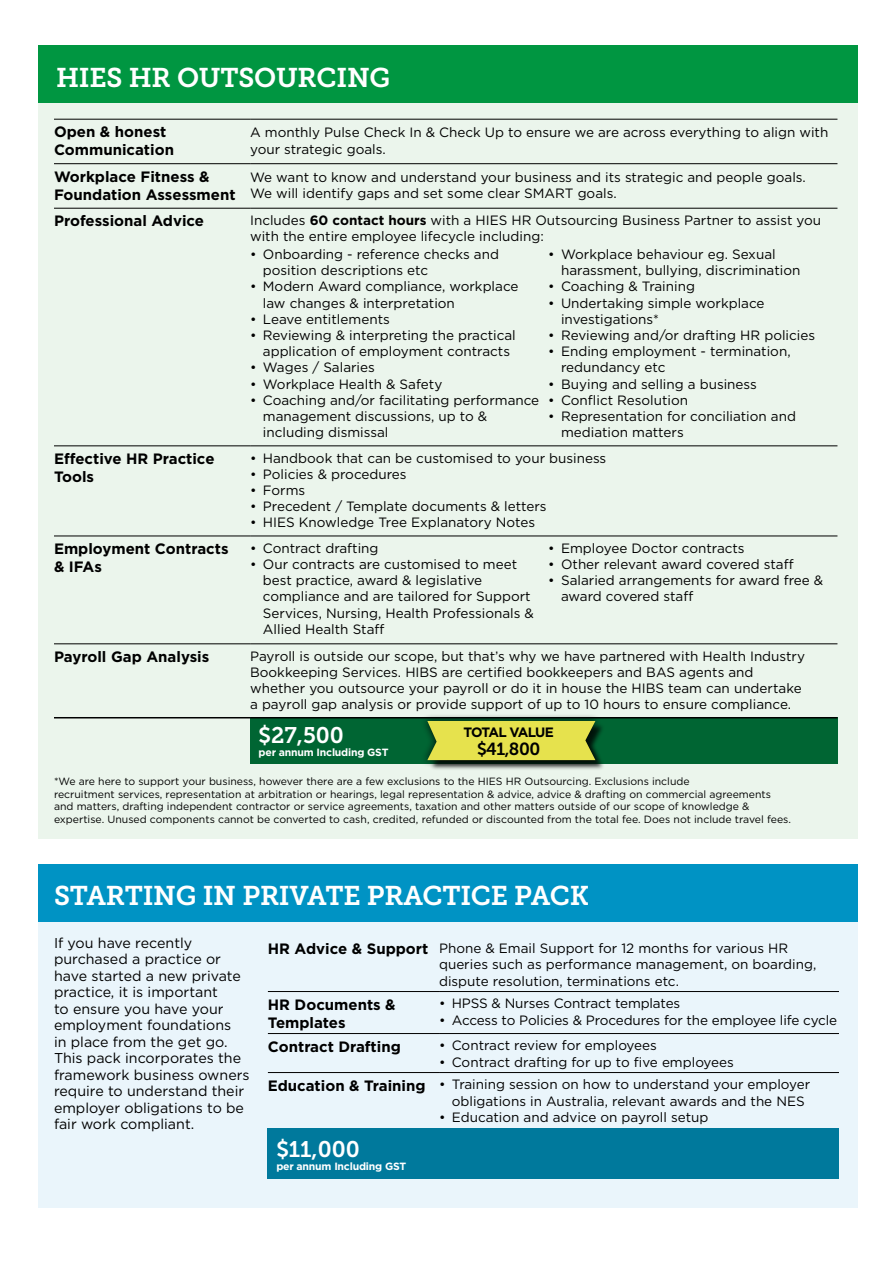
<style>
.page{position:relative;width:893px;height:1263px;background:#fff}
.page>*{position:absolute;margin:0;border:0;box-sizing:border-box;transform-origin:0 0}
.t1{font:27px "Museo Slab 700";letter-spacing:-.01em;color:#fff}
.t2{font:22.5px "Museo Slab 700";color:#fff}
.t3{font:17.4px "Museo Slab 700";color:#000}
.t4{font:700 15px/18px "Gotham";color:#000}
.t5{font:14.25px/16.5px "Gotham";color:#000}
.t6{font:13.5px/16.2px "Gotham";color:#000}
.t7{font:700 13.5px "Gotham";letter-spacing:-.075em;color:#000}
.t8{font:10.5px/12.6px "Gotham";color:#000}
.t9{font:700 10.5px "Gotham";letter-spacing:-.02em;color:#fff}
.s1{font-weight:700}
.s2{font-weight:700;font-size:15px}
</style>
<div class="page">
<div style="left:38px;top:103px;width:819px;height:736px;background:#ebf5ec"></div>
<div style="left:38px;top:45px;width:819px;height:58px;background:#009641"></div>
<div style="left:38px;top:922px;width:819px;height:285px;background:#eaf5fb"></div>
<div style="left:38px;top:865px;width:819px;height:57px;background:#0093c4"></div>
<div style="left:250px;top:718px;width:587px;height:46px;background:#006533"></div>
<hr style="left:54px;top:119px;width:196px;height:1px;background:#000">
<hr style="left:250px;top:119px;width:587px;height:1px;background:#000">
<hr style="left:54px;top:163px;width:196px;height:1px;background:#000">
<hr style="left:250px;top:163px;width:587px;height:1px;background:#000">
<hr style="left:54px;top:208px;width:196px;height:1px;background:#000">
<hr style="left:250px;top:208px;width:587px;height:1px;background:#000">
<hr style="left:54px;top:445px;width:196px;height:1px;background:#000">
<hr style="left:250px;top:445px;width:587px;height:1px;background:#000">
<hr style="left:54px;top:536px;width:196px;height:1px;background:#000">
<hr style="left:250px;top:536px;width:587px;height:1px;background:#000">
<hr style="left:54px;top:643px;width:196px;height:1px;background:#000">
<hr style="left:250px;top:643px;width:587px;height:1px;background:#000">
<hr style="left:250px;top:717px;width:587px;height:1px;background:#000">
<hr style="left:54px;top:717px;width:196px;height:1px;background:#000">
<div style="left:268px;top:1128px;width:571px;height:50px;background:#00799c"></div>
<hr style="left:268px;top:991px;width:171px;height:1px;background:#000">
<hr style="left:439px;top:991px;width:400px;height:1px;background:#000">
<hr style="left:268px;top:1033px;width:171px;height:1px;background:#000">
<hr style="left:439px;top:1033px;width:400px;height:1px;background:#000">
<hr style="left:268px;top:1072px;width:171px;height:1px;background:#000">
<hr style="left:439px;top:1072px;width:400px;height:1px;background:#000">
<div style="left:429px;top:722px;width:177px;height:48px;background:#000;opacity:.75"></div>
<div style="left:421px;top:713px;width:181px;height:55px;background:#000;opacity:.75"></div>
<div style="left:427px;top:721px;width:168px;height:39px;background:#e6e24d"></div>
<h1 class="t1" style="left:56px;top:62px;width:336px">HIES HR OUTSOURCING</h1>
<p class="t4" style="left:54px;top:123px;width:122px">Open &amp; honest<br>Communication</p>
<p class="t6" style="left:250px;top:124px;width:580px">A monthly Pulse Check In &amp; Check Up to ensure we are across everything to align with your strategic goals.</p>
<p class="t4" style="left:54px;top:167px;width:183px">Workplace Fitness &amp;<br>Foundation Assessment</p>
<p class="t6" style="left:250px;top:169px;width:557px">We want to know and understand your business and its strategic and people goals.<br>We will identify gaps and set some clear SMART goals.</p>
<p class="t4" style="left:54px;top:212px;width:152px">Professional Advice</p>
<p class="t6" style="left:250px;top:212px;width:572px">Includes <span class="s1">60 contact hours</span> with a HIES HR Outsourcing Business Partner to assist you with the entire employee lifecycle including:</p>
<p class="t6" style="left:263px;top:246px;width:238px;text-indent:-13px">• Onboarding - reference checks and position descriptions etc</p>
<p class="t6" style="left:263px;top:278px;width:257px;text-indent:-13px">• Modern Award compliance, workplace law changes &amp; interpretation</p>
<p class="t6" style="left:250px;top:311px;width:141px">• Leave entitlements</p>
<p class="t6" style="left:250px;top:327px;width:267px;text-align:center">• Reviewing &amp; interpreting the practical application of employment contracts</p>
<p class="t6" style="left:250px;top:359px;width:126px">• Wages / Salaries</p>
<p class="t6" style="left:250px;top:375px;width:194px">• Workplace Health &amp; Safety</p>
<p class="t6" style="left:263px;top:392px;width:278px;text-indent:-13px">• Coaching and/or facilitating performance management discussions, up to &amp; including dismissal</p>
<p class="t6" style="left:561px;top:246px;width:241px;text-indent:-13px">• Workplace behaviour eg. Sexual harassment, bullying, discrimination</p>
<p class="t6" style="left:548px;top:278px;width:148px">• Coaching &amp; Training</p>
<p class="t6" style="left:561px;top:294px;width:205px;text-indent:-13px">• Undertaking simple workplace investigations*</p>
<p class="t6" style="left:548px;top:327px;width:268px">• Reviewing and/or drafting HR policies</p>
<p class="t6" style="left:561px;top:343px;width:231px;text-indent:-13px">• Ending employment - termination, redundancy etc</p>
<p class="t6" style="left:548px;top:375px;width:210px">• Buying and selling a business</p>
<p class="t6" style="left:548px;top:392px;width:141px">• Conflict Resolution</p>
<p class="t6" style="left:561px;top:408px;width:236px;text-indent:-13px">• Representation for conciliation and mediation matters</p>
<p class="t4" style="left:54px;top:449px;width:162px">Effective HR Practice<br>Tools</p>
<p class="t6" style="left:250px;top:449px;width:358px">• Handbook that can be customised to your business</p>
<p class="t6" style="left:250px;top:466px;width:158px">• Policies &amp; procedures</p>
<p class="t6" style="left:250px;top:482px;width:57px">• Forms</p>
<p class="t6" style="left:250px;top:498px;width:298px">• Precedent / Template documents &amp; letters</p>
<p class="t6" style="left:250px;top:514px;width:286px">• HIES Knowledge Tree Explanatory Notes</p>
<p class="t4" style="left:54px;top:540px;width:176px">Employment Contracts &amp; IFAs</p>
<p class="t6" style="left:250px;top:540px;width:130px">• Contract drafting</p>
<p class="t6" style="left:263px;top:556px;width:273px;text-indent:-13px">• Our contracts are customised to meet best practice, award &amp; legislative compliance and are tailored for Support Services, Nursing, Health Professionals &amp; Allied Health Staff</p>
<p class="t6" style="left:548px;top:540px;width:198px">• Employee Doctor contracts</p>
<p class="t6" style="left:548px;top:556px;width:247px">• Other relevant award covered staff</p>
<p class="t6" style="left:561px;top:572px;width:264px;text-indent:-13px">• Salaried arrangements for award free &amp; award covered staff</p>
<p class="t4" style="left:54px;top:647px;width:157px">Payroll Gap Analysis</p>
<p class="t6" style="left:250px;top:647px;width:556px">Payroll is outside our scope, but that’s why we have partnered with Health Industry Bookkeeping Services. HIBS are certified bookkeepers and BAS agents and whether you outsource your payroll or do it in house the HIBS team can undertake a payroll gap analysis or provide support of up to 10 hours to ensure compliance.</p>
<h2 class="t2" style="left:259px;top:722px;width:87px">$27,500</h2>
<p class="t9" style="left:259px;top:745px;width:131px">per annum Including GST</p>
<p class="t8" style="left:54px;top:775px;width:738px">*We are here to support your business, however there are a few exclusions to the HIES HR Outsourcing. Exclusions include<br>recruitment services, representation at arbitration or hearings, legal representation &amp; advice, advice &amp; drafting on commercial agreements and matters, drafting independent contractor or service agreements, taxation and other matters outside of our scope of knowledge &amp; expertise. Unused components cannot be converted to cash, credited, refunded or discounted from the total fee. Does not include travel fees.</p>
<p class="t7" style="left:463px;top:723px;width:92px">TOTAL VALUE</p>
<p class="t3" style="left:477px;top:739px;width:65px">$41,800</p>
<h1 class="t1" style="left:54px;top:880px;width:536px">STARTING IN PRIVATE PRACTICE PACK</h1>
<p class="t5" style="left:54px;top:934px;width:197px">If you have recently purchased a practice or have started a new private practice, it is important<br>to ensure you have your employment foundations<br>in place from the get go.<br>This pack incorporates the framework business owners require to understand their employer obligations to be fair work compliant.</p>
<p class="t6" style="left:439px;top:940px;width:379px;text-indent:-171px"><span class="s2">HR Advice &amp; Support</span> Phone &amp; Email Support for 12 months for various HR queries such as performance management, on boarding, dispute resolution, terminations etc.</p>
<p class="t4" style="left:268px;top:995px;width:129px">HR Documents &amp;<br>Templates</p>
<p class="t6" style="left:439px;top:995px;width:243px">• HPSS &amp; Nurses Contract templates</p>
<p class="t6" style="left:439px;top:1011px;width:400px">• Access to Policies &amp; Procedures for the employee life cycle</p>
<p class="t4" style="left:268px;top:1037px;width:134px">Contract Drafting</p>
<p class="t6" style="left:439px;top:1037px;width:219px">• Contract review for employees</p>
<p class="t6" style="left:268px;top:1050px;width:544px;line-height:22.8px;text-indent:171px">• Contract drafting for up to five employees<br><span class="s2">Education &amp; Training</span> • Training session on how to understand your employer</p>
<p class="t6" style="left:452px;top:1092px;width:354px">obligations in Australia, relevant awards and the NES</p>
<p class="t6" style="left:439px;top:1108px;width:271px">• Education and advice on payroll setup</p>
<h2 class="t2" style="left:276px;top:1137px;width:85px">$11,000</h2>
<p class="t9" style="left:276px;top:1159px;width:131px">per annum Including GST</p>
</div>
